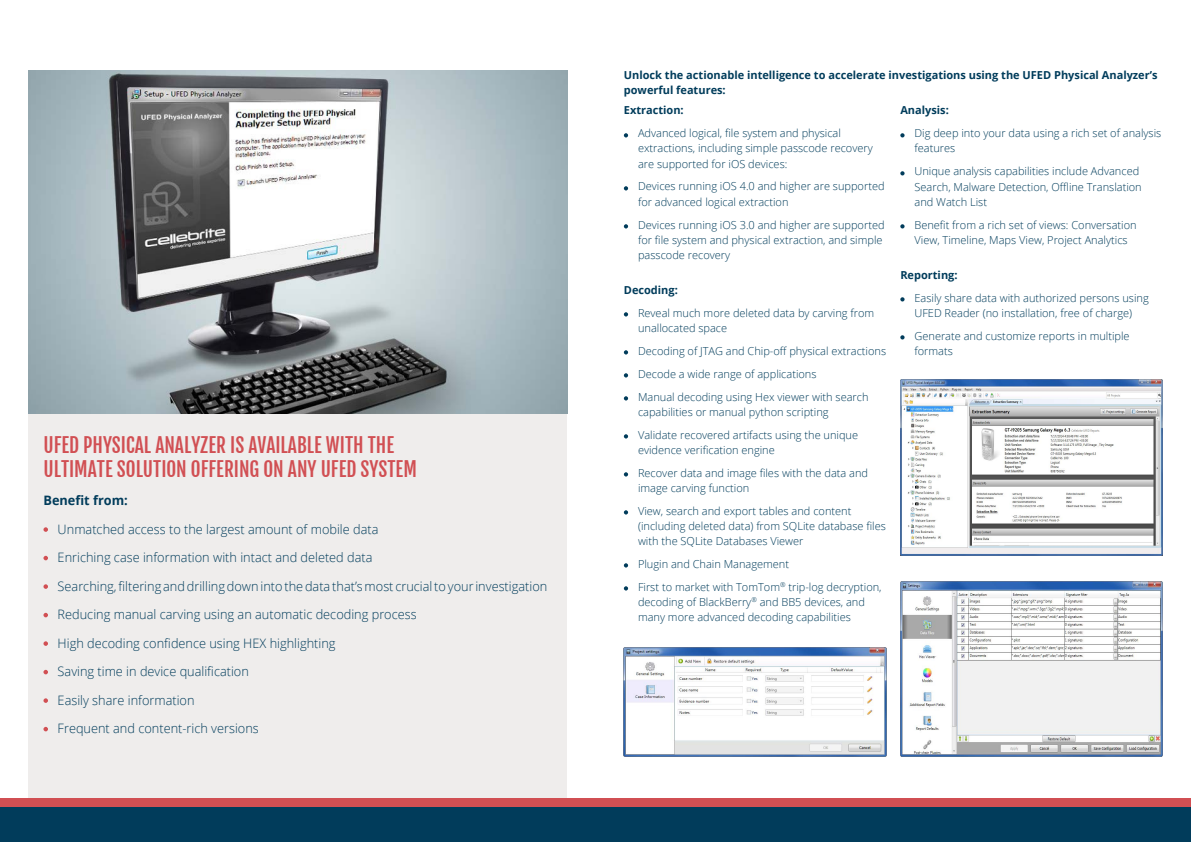
<style>
.page{position:relative;width:1191px;height:842px;background:#fff}
.page>*{position:absolute;margin:0;border:0;box-sizing:border-box;transform-origin:0 0}
.t1{font:20px/24px "Fjalla One";color:#d14f53;scale:.96 1}
.t2{font:300 13px/28.5px "Open Sans";color:#013c5b}
.t3{font:700 13px "Open Sans";color:#013c5b}
.t4{font:300 11px/15px "Open Sans";color:#013c5b}
.t5{font:700 11px/15px "Open Sans";color:#013c5b}
</style>
<div class="page">
<div style="left:28px;top:403px;width:539px;height:410px;background:#efedec"></div>
<div style="left:0;top:799px;width:1191px;height:43px;background:#013c5b"></div>
<div style="left:0;top:797px;width:1191px;height:9px;background:#d14f53"></div>
<svg style="left:43px;top:527px;width:5px;height:5px"></svg>
<svg style="left:43px;top:556px;width:5px;height:4px"></svg>
<svg style="left:43px;top:584px;width:5px;height:5px"></svg>
<svg style="left:43px;top:613px;width:5px;height:4px"></svg>
<svg style="left:43px;top:641px;width:5px;height:5px"></svg>
<svg style="left:43px;top:670px;width:5px;height:4px"></svg>
<svg style="left:43px;top:698px;width:5px;height:5px"></svg>
<svg style="left:43px;top:727px;width:5px;height:4px"></svg>
<img style="left:28px;top:71px;width:539px;height:343px">
<svg style="left:624px;top:133px;width:4px;height:4px"></svg>
<svg style="left:624px;top:186px;width:4px;height:4px"></svg>
<svg style="left:624px;top:224px;width:4px;height:4px"></svg>
<svg style="left:624px;top:312px;width:4px;height:4px"></svg>
<svg style="left:624px;top:350px;width:4px;height:4px"></svg>
<svg style="left:624px;top:373px;width:4px;height:4px"></svg>
<svg style="left:624px;top:396px;width:4px;height:4px"></svg>
<svg style="left:624px;top:434px;width:4px;height:4px"></svg>
<svg style="left:624px;top:472px;width:4px;height:4px"></svg>
<svg style="left:624px;top:510px;width:4px;height:4px"></svg>
<svg style="left:624px;top:563px;width:4px;height:4px"></svg>
<svg style="left:624px;top:586px;width:4px;height:4px"></svg>
<svg style="left:900px;top:133px;width:4px;height:4px"></svg>
<svg style="left:900px;top:171px;width:4px;height:4px"></svg>
<svg style="left:900px;top:224px;width:4px;height:4px"></svg>
<svg style="left:900px;top:297px;width:4px;height:4px"></svg>
<svg style="left:900px;top:335px;width:4px;height:4px"></svg>
<img style="left:900px;top:380px;width:262px;height:176px">
<img style="left:900px;top:581px;width:262px;height:176px">
<img style="left:624px;top:648px;width:262px;height:109px">
<h1 class="t1" style="left:43px;top:433px;width:390px">UFED PHYSICAL ANALYZER IS AVAILABLE WITH THE<br>ULTIMATE SOLUTION OFFERING ON ANY UFED SYSTEM</h1>
<p class="t3" style="left:43px;top:491px;width:86px">Benefit from:</p>
<p class="t2" style="left:58px;top:514px;width:491px">Unmatched access to the largest amount of mobile data<br>Enriching case information with intact and deleted data<br>Searching, filtering and drilling down into the data that’s most crucial to your investigation Reducing manual carving using an automatic decoding process<br>High decoding confidence using HEX highlighting<br>Saving time in device qualification<br>Easily share information<br>Frequent and content-rich versions</p>
<p class="t5" style="left:624px;top:68px;width:535px">Unlock the actionable intelligence to accelerate investigations using the UFED Physical Analyzer’s powerful features:</p>
<p class="t5" style="left:624px;top:103px;width:61px">Extraction:</p>
<p class="t4" style="left:638px;top:126px;width:236px">Advanced logical, file system and physical extractions, including simple passcode recovery are supported for iOS devices:</p>
<p class="t4" style="left:638px;top:179px;width:248px">Devices running iOS 4.0 and higher are supported for advanced logical extraction</p>
<p class="t4" style="left:638px;top:217px;width:248px">Devices running iOS 3.0 and higher are supported for file system and physical extraction, and simple passcode recovery</p>
<p class="t5" style="left:624px;top:282px;width:55px">Decoding:</p>
<p class="t4" style="left:638px;top:305px;width:238px">Reveal much more deleted data by carving from unallocated space</p>
<p class="t4" style="left:638px;top:339px;width:250px;line-height:23px">Decoding of JTAG and Chip-off physical extractions<br>Decode a wide range of applications<br>Manual decoding using Hex viewer with search</p>
<p class="t4" style="left:638px;top:400px;width:222px;line-height:23px">capabilities or manual python scripting<br>Validate recovered artifacts using the unique</p>
<p class="t4" style="left:638px;top:438px;width:232px;line-height:23px">evidence verification engine<br>Recover data and image files with the data and</p>
<p class="t4" style="left:638px;top:476px;width:215px;line-height:23px">image carving function<br>View, search and export tables and content</p>
<p class="t4" style="left:638px;top:518px;width:249px">(including deleted data) from SQLite database files with the SQLite Databases Viewer</p>
<p class="t4" style="left:638px;top:552px;width:245px;line-height:23px">Plugin and Chain Management<br>First to market with TomTom<sup>®</sup> trip-log decryption,</p>
<p class="t4" style="left:638px;top:594px;width:228px">decoding of BlackBerry<sup>®</sup> and BB5 devices, and many more advanced decoding capabilities</p>
<p class="t5" style="left:900px;top:103px;width:50px">Analysis:</p>
<p class="t4" style="left:914px;top:126px;width:248px">Dig deep into your data using a rich set of analysis features</p>
<p class="t4" style="left:914px;top:164px;width:229px">Unique analysis capabilities include Advanced<br>Search, Malware Detection, Offline Translation and Watch List</p>
<p class="t4" style="left:914px;top:217px;width:224px">Benefit from a rich set of views: Conversation<br>View, Timeline, Maps View, Project Analytics</p>
<p class="t5" style="left:900px;top:267px;width:59px">Reporting:</p>
<p class="t4" style="left:914px;top:290px;width:236px">Easily share data with authorized persons using<br>UFED Reader (no installation, free of charge)</p>
<p class="t4" style="left:914px;top:328px;width:217px">Generate and customize reports in multiple formats</p>
</div>
